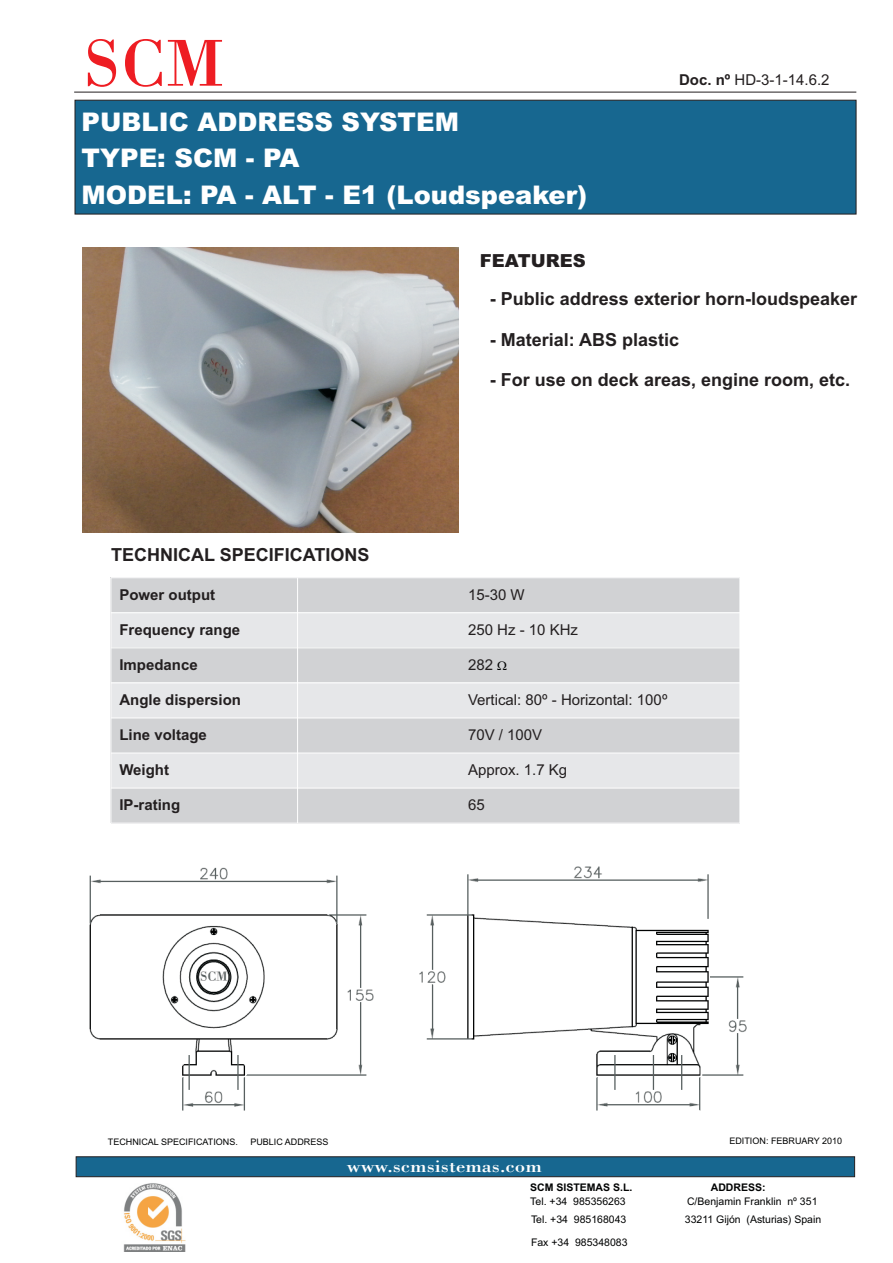
<style>
.page{position:relative;width:893px;height:1263px;background:#fff}
.page>*{position:absolute;margin:0;border:0;box-sizing:border-box;transform-origin:0 0}
.t1{font:68.55px "Bodoni BT";color:#ee1d23}
.t2{font:900 25.65px/36.3px "Arial";color:#fff}
.t3{font:700 18px "Arial";color:#231f20}
.t4{font:18px "Bodoni BT";color:#fff;scale:1.18 1}
.t5{font:900 18px "Arial";color:#231f20}
.t6{font:15px "Arial";color:#231f20}
.t7{font:700 15px "Arial";color:#231f20}
.t8{font:10.5px "Arial";color:#010202}
.t9{font:700 10.5px "Arial";color:#010202}
.t10{font:9px "Arial";color:#010202}
.s1{font-weight:700}
</style>
<div class="page">
<img style="left:123px;top:1183px;width:63px;height:68px">
<svg style="left:76px;top:1156px;width:779px;height:21px"></svg>
<div style="left:75px;top:100px;width:781px;height:114px;background:#176790"></div>
<hr style="left:74px;top:92px;width:782px;height:1px;background:#231f20">
<div style="left:111px;top:578px;width:187px;height:35px;background:#d1d2d4"></div>
<div style="left:298px;top:578px;width:442px;height:35px;background:#d1d2d4"></div>
<div style="left:111px;top:613px;width:187px;height:35px;background:#e6e7e9"></div>
<div style="left:298px;top:613px;width:442px;height:35px;background:#e6e7e9"></div>
<div style="left:111px;top:648px;width:187px;height:35px;background:#d1d2d4"></div>
<div style="left:298px;top:648px;width:442px;height:35px;background:#d1d2d4"></div>
<div style="left:111px;top:683px;width:187px;height:35px;background:#e6e7e9"></div>
<div style="left:298px;top:683px;width:442px;height:35px;background:#e6e7e9"></div>
<div style="left:111px;top:718px;width:187px;height:35px;background:#d1d2d4"></div>
<div style="left:298px;top:718px;width:442px;height:35px;background:#d1d2d4"></div>
<div style="left:111px;top:753px;width:187px;height:35px;background:#e6e7e9"></div>
<div style="left:298px;top:753px;width:442px;height:35px;background:#e6e7e9"></div>
<div style="left:111px;top:788px;width:187px;height:35px;background:#d1d2d4"></div>
<div style="left:298px;top:788px;width:442px;height:35px;background:#d1d2d4"></div>
<hr style="left:111px;top:578px;width:1px;height:245px;background:#fff">
<hr style="left:297px;top:578px;width:1px;height:245px;background:#fff">
<hr style="left:111px;top:788px;width:629px;height:1px;background:#fff">
<hr style="left:111px;top:753px;width:629px;height:1px;background:#fff">
<hr style="left:111px;top:718px;width:629px;height:1px;background:#fff">
<hr style="left:111px;top:683px;width:629px;height:1px;background:#fff">
<hr style="left:111px;top:648px;width:629px;height:1px;background:#fff">
<hr style="left:111px;top:612px;width:629px;height:1px;background:#fff">
<img style="left:89px;top:866px;width:658px;height:245px">
<img style="left:83px;top:248px;width:376px;height:285px">
<h1 class="t1" style="left:83px;top:34px;width:142px">SCM</h1>
<h2 class="t2" style="left:82px;top:106px;width:507px">PUBLIC ADDRESS SYSTEM<br>TYPE: SCM - PA<br>MODEL: PA - ALT - E1 (Loudspeaker)</h2>
<p class="t6" style="left:679px;top:74px;width:152px"><span class="s1">Doc. nº</span> HD-3-1-14.6.2</p>
<p class="t5" style="left:480px;top:254px;width:107px">FEATURES</p>
<p class="t3" style="left:490px;top:292px;width:369px">- Public address exterior horn-loudspeaker</p>
<p class="t3" style="left:490px;top:333px;width:191px">- Material: ABS plastic</p>
<p class="t3" style="left:490px;top:373px;width:362px">- For use on deck areas, engine room, etc.</p>
<p class="t3" style="left:111px;top:548px;width:260px">TECHNICAL SPECIFICATIONS</p>
<p class="t7" style="left:119px;top:589px;width:97px">Power output</p>
<p class="t6" style="left:468px;top:589px;width:58px">15-30 W</p>
<p class="t7" style="left:119px;top:624px;width:122px">Frequency range</p>
<p class="t6" style="left:468px;top:624px;width:112px">250 Hz - 10 KHz</p>
<p class="t7" style="left:119px;top:659px;width:80px">Impedance</p>
<p class="t6" style="left:468px;top:659px;width:27px">282</p>
<p class="t7" style="left:119px;top:694px;width:123px">Angle dispersion</p>
<p class="t6" style="left:468px;top:694px;width:201px">Vertical: 80º - Horizontal: 100º</p>
<p class="t7" style="left:119px;top:729px;width:89px">Line voltage</p>
<p class="t6" style="left:468px;top:729px;width:76px">70V / 100V</p>
<p class="t7" style="left:119px;top:764px;width:51px">Weight</p>
<p class="t6" style="left:468px;top:764px;width:101px">Approx. 1.7 Kg</p>
<p class="t7" style="left:119px;top:799px;width:62px">IP-rating</p>
<p class="t6" style="left:468px;top:799px;width:18px">65</p>
<p class="t10" style="left:108px;top:1138px;width:132px">TECHNICAL SPECIFICATIONS.</p>
<p class="t10" style="left:250px;top:1138px;width:80px">PUBLIC ADDRESS</p>
<p class="t10" style="left:729px;top:1138px;width:114px">EDITION: FEBRUARY 2010</p>
<p class="t4" style="left:347px;top:1158px;width:167px">www.scmsistemas.com</p>
<p class="t9" style="left:530px;top:1183px;width:104px">SCM SISTEMAS S.L.</p>
<p class="t9" style="left:711px;top:1183px;width:56px">ADDRESS:</p>
<p class="t8" style="left:530px;top:1197px;width:97px">Tel. +34 985356263</p>
<p class="t8" style="left:687px;top:1197px;width:132px">C/Benjamin Franklin nº 351</p>
<p class="t8" style="left:531px;top:1215px;width:97px">Tel. +34 985168043</p>
<p class="t8" style="left:685px;top:1215px;width:138px">33211 Gijón (Asturias) Spain</p>
<p class="t8" style="left:531px;top:1239px;width:98px">Fax +34 985348083</p>
</div>
